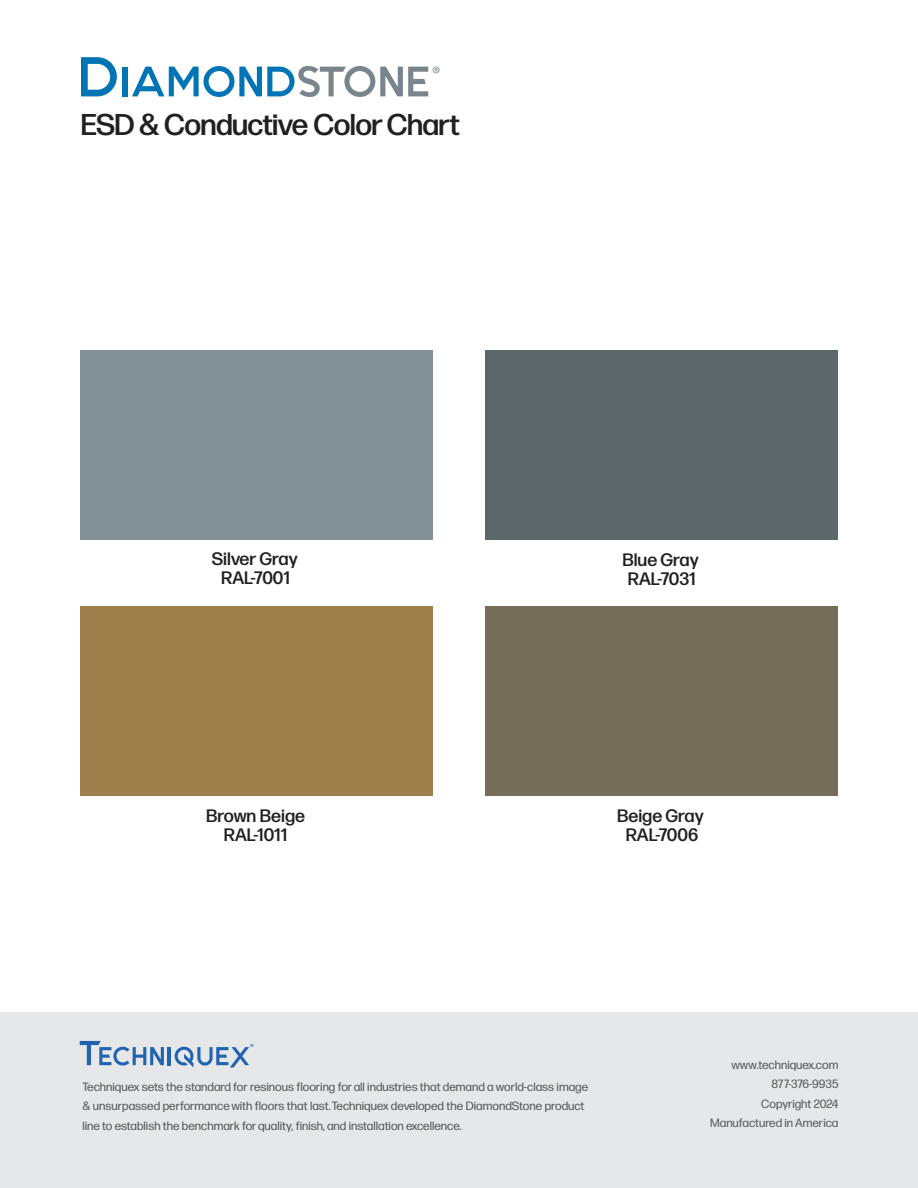
<style>
.page{position:relative;width:918px;height:1188px;background:#fff}
.page>*{position:absolute;margin:0;border:0;box-sizing:border-box;transform-origin:0 0}
.t1{font:500 30px "Forma DJR Display";color:#231f20}
.t2{font:500 18px/19px "Forma DJR Text";color:#231f20;text-align:center}
.t3{font:12px/19.5px "Forma DJR Text";color:#545557}
.t4{font:12px/19.5px "Forma DJR Text";color:#57585a;text-align:right}
</style>
<div class="page">
<svg style="left:81px;top:57px;width:36px;height:39px"></svg>
<div style="left:122px;top:67px;width:6px;height:29px;background:#0075b5"></div>
<svg style="left:132px;top:66px;width:308px;height:31px"></svg>
<div style="left:0;top:1012px;width:918px;height:176px;background:#e6e7e9"></div>
<hr style="left:168px;top:1047px;width:3px;height:18px;background:#2163b0">
<svg style="left:80px;top:1041px;width:84px;height:25px"></svg>
<svg style="left:175px;top:1044px;width:78px;height:23px"></svg>
<div style="left:80px;top:606px;width:353px;height:190px;background:#9e7f4b"></div>
<div style="left:485px;top:606px;width:353px;height:190px;background:#756d57"></div>
<div style="left:485px;top:350px;width:353px;height:189px;background:#5c6769"></div>
<div style="left:80px;top:350px;width:353px;height:190px;background:#849097"></div>
<h1 class="t1" style="left:81px;top:113px;width:380px">ESD &amp; Conductive Color Chart</h1>
<h2 class="t2" style="left:212px;top:551px;width:87px">Silver Gray<br>RAL-7001</h2>
<h2 class="t2" style="left:206px;top:808px;width:100px">Brown Beige</h2>
<h2 class="t2" style="left:622px;top:552px;width:78px">Blue Gray</h2>
<h2 class="t2" style="left:628px;top:571px;width:70px">RAL-7031</h2>
<h2 class="t2" style="left:617px;top:808px;width:88px">Beige Gray</h2>
<h2 class="t2" style="left:224px;top:827px;width:65px">RAL-1011</h2>
<h2 class="t2" style="left:626px;top:827px;width:74px">RAL-7006</h2>
<p class="t3" style="left:82px;top:1078px;width:507px">Techniquex sets the standard for resinous flooring for all industries that demand a world-class image &amp; unsurpassed performance with floors that last. Techniquex developed the DiamondStone product line to establish the benchmark for quality, finish, and installation excellence.</p>
<p class="t4" style="left:710px;top:1056px;width:130px">www.techniquex.com<br>877-376-9935<br>Copyright 2024<br>Manufactured in America</p>
</div>
